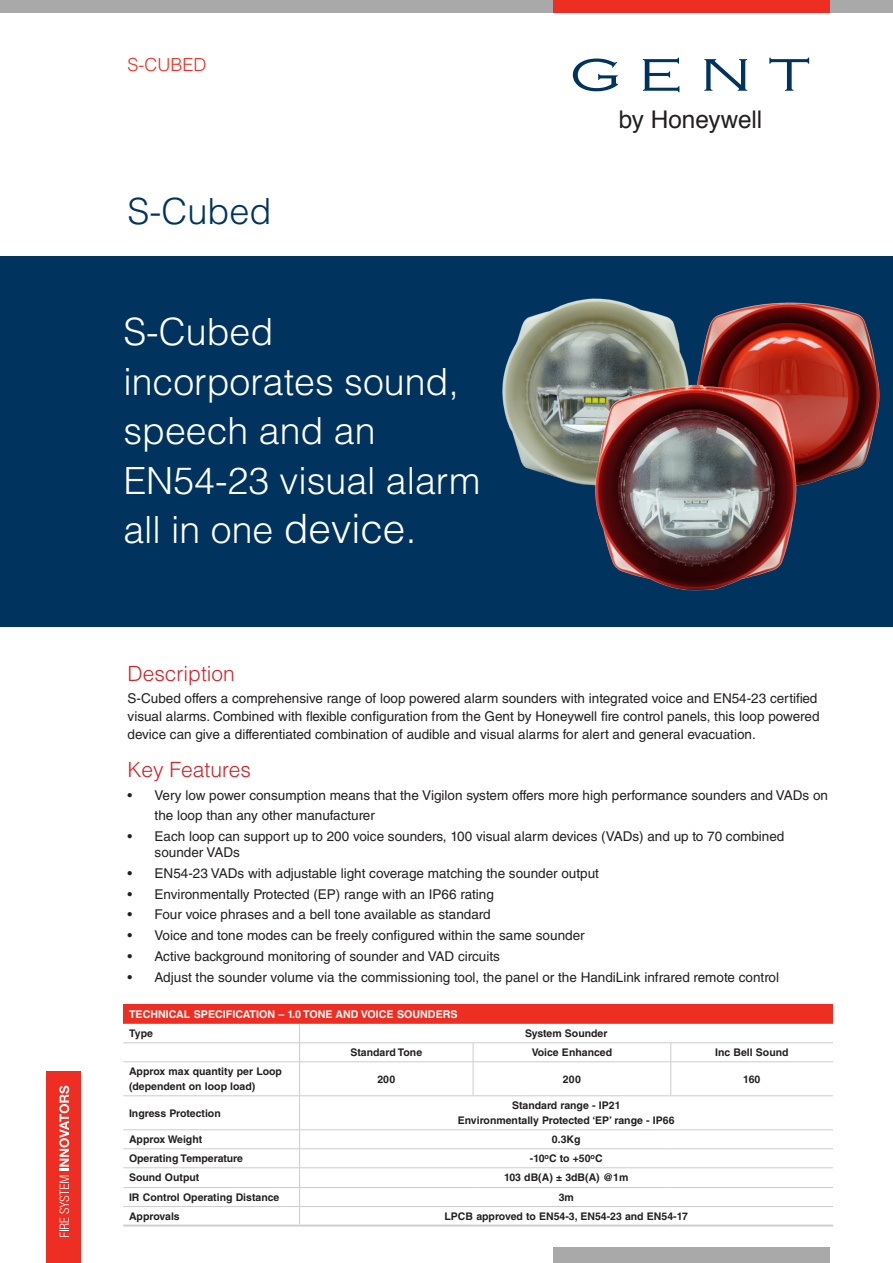
<style>
.page{position:relative;width:893px;height:1263px;background:#fff}
.page>*{position:absolute;margin:0;border:0;box-sizing:border-box;transform-origin:0 0}
.body_white{font:300 37.5px/49.5px "Helvetica LT Std";color:#fff}
.Black_body{font:300 36px "Helvetica LT Std";color:#00345e}
.t1{font:24.3px "Helvetica";color:#231f20}
.Primary_Red{font:300 21px "Helvetica LT Std";color:#d1232a}
.Heads{font:300 18px "Helvetica LT Std";color:#ee2e22}
.Primary_Red-2{font:13.5px/18px "Helvetica LT Std";color:#231f20}
.NEW_table_white_head{font:700 10.65px "Helvetica LT Std";color:#fff}
.NEW_table_text_REG{font:700 10.5px/15px "Helvetica LT Std";color:#231f20}
.s1{font-size:40.5px}
</style>
<div class="page">
<div style="left:0;top:0;width:893px;height:13px;background:#aaa9a9"></div>
<div style="left:553px;top:0;width:276px;height:13px;background:#ee2e22"></div>
<svg style="left:573px;top:59px;width:45px;height:32px"></svg>
<svg style="left:643px;top:58px;width:36px;height:34px"></svg>
<svg style="left:704px;top:59px;width:43px;height:32px"></svg>
<svg style="left:769px;top:58px;width:40px;height:33px"></svg>
<div style="left:47px;top:1071px;width:34px;height:192px;background:#ee2e22"></div>
<svg style="left:59px;top:1086px;width:10px;height:151px"></svg>
<div style="left:553px;top:1247px;width:276px;height:16px;background:#aaa9a9"></div>
<div style="left:0;top:256px;width:893px;height:371px;background:#00345e"></div>
<div style="left:123px;top:1005px;width:710px;height:19px;background:#ee2e22"></div>
<svg style="left:123px;top:1043px;width:710px;height:126px"></svg>
<hr style="left:123px;top:1042px;width:177px;height:1px;background:#cbccce">
<hr style="left:300px;top:1042px;width:173px;height:1px;background:#cbccce">
<svg style="left:299px;top:1024px;width:1px;height:37px"></svg>
<hr style="left:473px;top:1042px;width:198px;height:1px;background:#cbccce">
<svg style="left:473px;top:1043px;width:1px;height:18px"></svg>
<hr style="left:671px;top:1042px;width:162px;height:1px;background:#cbccce">
<svg style="left:670px;top:1043px;width:1px;height:18px"></svg>
<hr style="left:123px;top:1061px;width:177px;height:1px;background:#cbccce">
<hr style="left:300px;top:1061px;width:173px;height:1px;background:#cbccce">
<hr style="left:299px;top:1062px;width:1px;height:33px;background:#cbccce">
<hr style="left:473px;top:1061px;width:198px;height:1px;background:#cbccce">
<hr style="left:473px;top:1062px;width:1px;height:33px;background:#cbccce">
<hr style="left:671px;top:1061px;width:162px;height:1px;background:#cbccce">
<hr style="left:670px;top:1062px;width:1px;height:33px;background:#cbccce">
<hr style="left:123px;top:1095px;width:177px;height:1px;background:#cbccce">
<hr style="left:300px;top:1095px;width:173px;height:1px;background:#cbccce">
<hr style="left:299px;top:1096px;width:1px;height:33px;background:#cbccce">
<hr style="left:473px;top:1095px;width:198px;height:1px;background:#cbccce">
<hr style="left:671px;top:1095px;width:162px;height:1px;background:#cbccce">
<hr style="left:123px;top:1129px;width:177px;height:1px;background:#cbccce">
<hr style="left:300px;top:1129px;width:173px;height:1px;background:#cbccce">
<hr style="left:473px;top:1129px;width:198px;height:1px;background:#cbccce">
<hr style="left:671px;top:1129px;width:162px;height:1px;background:#cbccce">
<hr style="left:123px;top:1148px;width:177px;height:1px;background:#cbccce">
<hr style="left:300px;top:1148px;width:173px;height:1px;background:#cbccce">
<hr style="left:473px;top:1148px;width:198px;height:1px;background:#cbccce">
<hr style="left:671px;top:1148px;width:162px;height:1px;background:#cbccce">
<hr style="left:123px;top:1167px;width:177px;height:1px;background:#cbccce">
<hr style="left:300px;top:1167px;width:173px;height:1px;background:#cbccce">
<hr style="left:473px;top:1167px;width:198px;height:1px;background:#cbccce">
<hr style="left:671px;top:1167px;width:162px;height:1px;background:#cbccce">
<hr style="left:123px;top:1187px;width:177px;height:1px;background:#cbccce">
<hr style="left:300px;top:1187px;width:173px;height:1px;background:#cbccce">
<hr style="left:473px;top:1187px;width:198px;height:1px;background:#cbccce">
<hr style="left:671px;top:1187px;width:162px;height:1px;background:#cbccce">
<hr style="left:123px;top:1206px;width:177px;height:1px;background:#cbccce">
<hr style="left:300px;top:1206px;width:173px;height:1px;background:#cbccce">
<svg style="left:299px;top:1130px;width:1px;height:94px"></svg>
<hr style="left:473px;top:1206px;width:198px;height:1px;background:#cbccce">
<hr style="left:671px;top:1206px;width:162px;height:1px;background:#cbccce">
<hr style="left:123px;top:1224px;width:177px;height:2px;background:#cbccce">
<hr style="left:300px;top:1224px;width:173px;height:2px;background:#cbccce">
<hr style="left:473px;top:1224px;width:198px;height:2px;background:#cbccce">
<hr style="left:671px;top:1224px;width:162px;height:2px;background:#cbccce">
<img style="left:496px;top:296px;width:197px;height:192px">
<img style="left:692px;top:302px;width:191px;height:186px">
<img style="left:586px;top:383px;width:215px;height:211px">
<p class="Heads" style="left:128px;top:53px;width:80px">S-CUBED</p>
<p class="Black_body" style="left:128px;top:188px;width:146px">S-Cubed</p>
<p class="body_white" style="left:123px;top:307px;width:358px">S-Cubed incorporates sound, speech and an<br>EN54-23 visual alarm all in one <span class="s1">device.</span></p>
<h3 class="t1" style="left:619px;top:100px;width:145px">by Honeywell</h3>
<p class="Primary_Red" style="left:128px;top:661px;width:109px">Description</p>
<p class="Primary_Red-2" style="left:128px;top:690px;width:693px">S-Cubed offers a comprehensive range of loop powered alarm sounders with integrated voice and EN54-23 certified visual alarms. Combined with flexible configuration from the Gent by Honeywell fire control panels, this loop powered device can give a differentiated combination of audible and visual alarms for alert and general evacuation.</p>
<p class="Primary_Red" style="left:128px;top:756px;width:125px">Key Features</p>
<p class="Primary_Red-2" style="left:155px;top:786px;width:675px;line-height:19.5px;text-indent:-27px">• Very low power consumption means that the Vigilon system offers more high performance sounders and VADs on the loop than any other manufacturer</p>
<p class="Primary_Red-2" style="left:155px;top:828px;width:631px;line-height:16.5px;text-indent:-27px">• Each loop can support up to 200 voice sounders, 100 visual alarm devices (VADs) and up to 70 combined sounder VADs</p>
<p class="Primary_Red-2" style="left:128px;top:864px;width:473px">• EN54-23 VADs with adjustable light coverage matching the sounder output</p>
<p class="Primary_Red-2" style="left:128px;top:885px;width:368px">• Environmentally Protected (EP) range with an IP66 rating</p>
<p class="Primary_Red-2" style="left:128px;top:906px;width:364px">• Four voice phrases and a bell tone available as standard</p>
<p class="Primary_Red-2" style="left:128px;top:926px;width:459px">• Voice and tone modes can be freely configured within the same sounder</p>
<p class="Primary_Red-2" style="left:128px;top:947px;width:374px">• Active background monitoring of sounder and VAD circuits</p>
<p class="Primary_Red-2" style="left:128px;top:968px;width:653px">• Adjust the sounder volume via the commissioning tool, the panel or the HandiLink infrared remote control</p>
<p class="NEW_table_white_head" style="left:129px;top:1008px;width:330px">TECHNICAL SPECIFICATION – 1.0 TONE AND VOICE SOUNDERS</p>
<p class="NEW_table_text_REG" style="left:129px;top:1026px;width:25px">Type</p>
<p class="NEW_table_text_REG" style="left:525px;top:1026px;width:84px">System Sounder</p>
<p class="NEW_table_text_REG" style="left:350px;top:1045px;width:73px">Standard Tone</p>
<p class="NEW_table_text_REG" style="left:532px;top:1045px;width:82px">Voice Enhanced</p>
<p class="NEW_table_text_REG" style="left:715px;top:1045px;width:75px">Inc Bell Sound</p>
<p class="NEW_table_text_REG" style="left:129px;top:1064px;width:154px">Approx max quantity per Loop (dependent on loop load)</p>
<p class="NEW_table_text_REG" style="left:377px;top:1071px;width:19px">200</p>
<p class="NEW_table_text_REG" style="left:563px;top:1071px;width:19px">200</p>
<p class="NEW_table_text_REG" style="left:743px;top:1071px;width:19px">160</p>
<p class="NEW_table_text_REG" style="left:129px;top:1105px;width:93px">Ingress Protection</p>
<p class="NEW_table_text_REG" style="left:458px;top:1098px;width:218px;text-align:center">Standard range - IP21<br>Environmentally Protected ‘EP’ range - IP66</p>
<p class="NEW_table_text_REG" style="left:129px;top:1132px;width:75px">Approx Weight</p>
<p class="NEW_table_text_REG" style="left:552px;top:1132px;width:30px">0.3Kg</p>
<p class="NEW_table_text_REG" style="left:129px;top:1151px;width:115px">Operating Temperature</p>
<p class="NEW_table_text_REG" style="left:530px;top:1151px;width:74px">-10<sup>o</sup>C to +50<sup>o</sup>C</p>
<p class="NEW_table_text_REG" style="left:129px;top:1170px;width:72px">Sound Output</p>
<p class="NEW_table_text_REG" style="left:504px;top:1170px;width:126px">103 dB(A) ± 3dB(A) @1m</p>
<p class="NEW_table_text_REG" style="left:129px;top:1189px;width:152px">IR Control Operating Distance</p>
<p class="NEW_table_text_REG" style="left:559px;top:1189px;width:17px">3m</p>
<p class="NEW_table_text_REG" style="left:129px;top:1208px;width:52px">Approvals</p>
<p class="NEW_table_text_REG" style="left:444px;top:1208px;width:245px">LPCB approved to EN54-3, EN54-23 and EN54-17</p>
</div>
